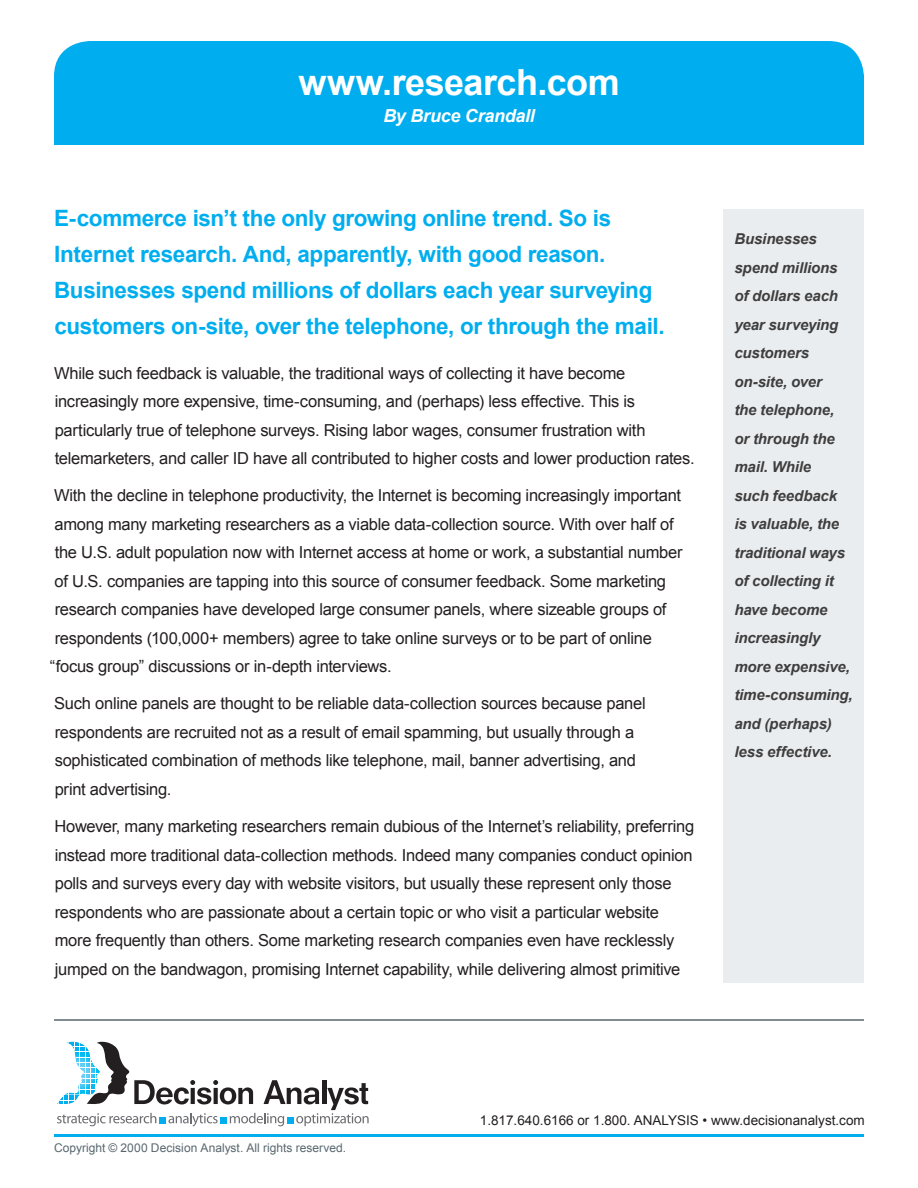
<style>
.page{position:relative;width:918px;height:1188px;background:#fff}
.page>*{position:absolute;margin:0;border:0;box-sizing:border-box;transform-origin:0 0}
.t1{font:700 36px "Arial";letter-spacing:-.01em;color:#fff}
.callout{font:700 22.5px/36px "Arial";letter-spacing:-.015em;color:#00aeef}
.t2{font:italic 700 18px "Arial";letter-spacing:-.015em;color:#fff}
.Paragraph_Style_1{font:16.5px/28.5px "Arial";letter-spacing:-.015em;color:#231f20}
.sidebar{font:italic 700 15px/28.5px "Arial";letter-spacing:-.01em;color:#3e3e3f}
.t3{font:13.5px "Arial";color:#231f20}
.t4{font:12px "Arial";letter-spacing:.005em;color:#58676e}
</style>
<div class="page">
<hr style="left:54px;top:1134px;width:810px;height:3px;background:#00aeef">
<hr style="left:54px;top:1019px;width:810px;height:2px;background:#58676e">
<div style="left:54px;top:41px;width:810px;height:103px;background:#00aeef;border-radius:36px"></div>
<div style="left:54px;top:79px;width:810px;height:66px;background:#00aeef"></div>
<svg style="left:57px;top:1042px;width:312px;height:84px"></svg>
<div style="left:724px;top:210px;width:140px;height:773px;background:#eaedef"></div>
<p class="t1" style="left:298px;top:59px;width:323px">www.research.com</p>
<p class="t2" style="left:383px;top:104px;width:153px">By Bruce Crandall</p>
<p class="callout" style="left:54px;top:201px;width:612px">E-commerce isn’t the only growing online trend. So is Internet research. And, apparently, with good reason.<br>Businesses spend millions of dollars each year surveying customers on-site, over the telephone, or through the mail.</p>
<p class="Paragraph_Style_1" style="left:54px;top:359px;width:642px">While such feedback is valuable, the traditional ways of collecting it have become increasingly more expensive, time-consuming, and (perhaps) less effective. This is particularly true of telephone surveys. Rising labor wages, consumer frustration with telemarketers, and caller ID have all contributed to higher costs and lower production rates.</p>
<p class="Paragraph_Style_1" style="left:50px;top:481px;width:634px">With the decline in telephone productivity, the Internet is becoming increasingly important among many marketing researchers as a viable data-collection source. With over half of the U.S. adult population now with Internet access at home or work, a substantial number of U.S. companies are tapping into this source of consumer feedback. Some marketing research companies have developed large consumer panels, where sizeable groups of respondents (100,000+ members) agree to take online surveys or to be part of online “focus group” discussions or in-depth interviews.</p>
<p class="Paragraph_Style_1" style="left:54px;top:690px;width:593px">Such online panels are thought to be reliable data-collection sources because panel respondents are recruited not as a result of email spamming, but usually through a sophisticated combination of methods like telephone, mail, banner advertising, and print advertising.</p>
<p class="Paragraph_Style_1" style="left:54px;top:812px;width:641px">However, many marketing researchers remain dubious of the Internet’s reliability, preferring instead more traditional data-collection methods. Indeed many companies conduct opinion polls and surveys every day with website visitors, but usually these represent only those respondents who are passionate about a certain topic or who visit a particular website more frequently than others. Some marketing research companies even have recklessly jumped on the bandwagon, promising Internet capability, while delivering almost primitive</p>
<p class="sidebar" style="left:734px;top:225px;width:120px">Businesses spend millions of dollars each year surveying customers on-site, over<br>the telephone, or through the mail. While<br>such feedback is valuable, the traditional ways of collecting it have become increasingly more expensive, time-consuming, and (perhaps) less effective.</p>
<p class="t4" style="left:54px;top:1140px;width:294px">Copyright © 2000 Decision Analyst. All rights reserved.</p>
<p class="t3" style="left:480px;top:1111px;width:386px">1.817.640.6166 or 1.800. ANALYSIS • www.decisionanalyst.com</p>
</div>
